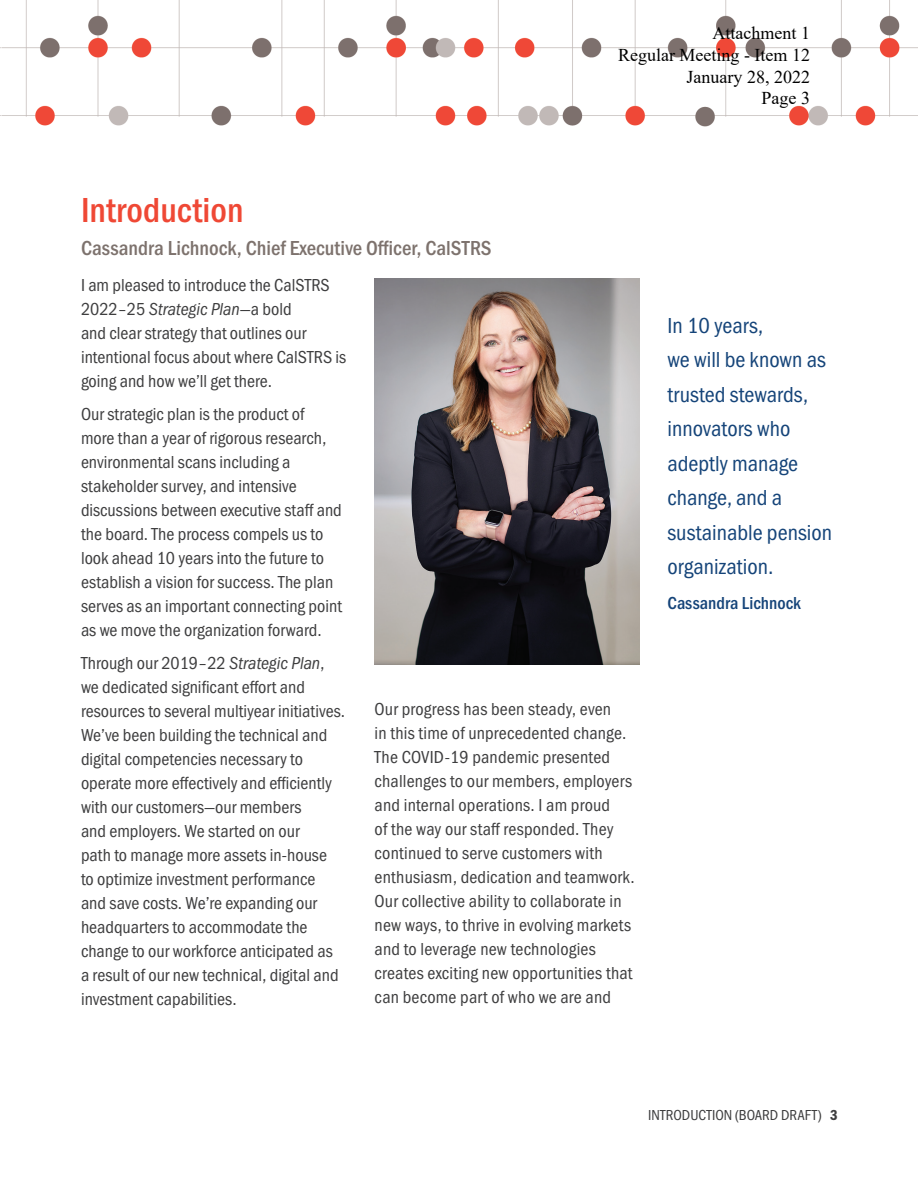
<style>
.page{position:relative;width:918px;height:1188px;background:#fff}
.page>*{position:absolute;margin:0;border:0;box-sizing:border-box;transform-origin:0 0}
.H2-header{font:500 36px "Franklin Gothic URW Cond";color:#ef4835}
.t1{font:22.5px/34.5px "Franklin Gothic URW Cond";color:#154479}
.H3-Subhed_14_pt_GRAY{font:500 21px "Franklin Gothic URW Cond";color:#7d726d}
.Paragraph{font:18px/24px "Franklin Gothic URW Cond";color:#3e3e3f}
.t2{font:18px/21.6px "Times New Roman";color:#000;text-align:right}
.t3{font:500 18px "Franklin Gothic URW Cond";color:#154479}
.t4{font:15px "Franklin Gothic URW Cond";color:#3e3e3f}
.s1{font-family:"Franklin Gothic URW Con Boo Ita"}
.s2{font-family:"Franklin Gothic URW Con Dem"}
</style>
<div class="page">
<img style="left:0;top:0;width:918px;height:127px">
<img style="left:375px;top:278px;width:265px;height:386px">
<p class="t2" style="left:618px;top:22px;width:193px">Attachment 1<br>Regular Meeting - Item 12<br>January 28, 2022<br>Page 3</p>
<h2 class="H2-header" style="left:81px;top:184px;width:164px">Introduction</h2>
<h3 class="H3-Subhed_14_pt_GRAY" style="left:81px;top:233px;width:412px">Cassandra Lichnock, Chief Executive Officer, CalSTRS</h3>
<p class="Paragraph" style="left:81px;top:272px;width:267px">I am pleased to introduce the CalSTRS 2022–25 <span class="s1">Strategic Plan</span>—a bold<br>and clear strategy that outlines our intentional focus about where CalSTRS is going and how we’ll get there.</p>
<p class="Paragraph" style="left:81px;top:401px;width:263px">Our strategic plan is the product of more than a year of rigorous research, environmental scans including a stakeholder survey, and intensive discussions between executive staff and the board. The process compels us to look ahead 10 years into the future to establish a vision for success. The plan serves as an important connecting point as we move the organization forward.</p>
<p class="Paragraph" style="left:81px;top:650px;width:266px">Through our 2019–22 <span class="s1">Strategic Plan</span>, we dedicated significant effort and resources to several multiyear initiatives.<br>We’ve been building the technical and digital competencies necessary to operate more effectively and efficiently with our customers—our members<br>and employers. We started on our<br>path to manage more assets in-house<br>to optimize investment performance<br>and save costs. We’re expanding our headquarters to accommodate the change to our workforce anticipated as a result of our new technical, digital and investment capabilities.</p>
<p class="Paragraph" style="left:375px;top:696px;width:262px">Our progress has been steady, even<br>in this time of unprecedented change.<br>The COVID-19 pandemic presented challenges to our members, employers and internal operations. I am proud<br>of the way our staff responded. They continued to serve customers with enthusiasm, dedication and teamwork.<br>Our collective ability to collaborate in new ways, to thrive in evolving markets and to leverage new technologies creates exciting new opportunities that can become part of who we are and</p>
<p class="t1" style="left:667px;top:306px;width:166px">In 10 years,<br>we will be known as trusted stewards, innovators who adeptly manage change, and a sustainable pension organization.</p>
<p class="t3" style="left:668px;top:590px;width:135px">Cassandra Lichnock</p>
<p class="t4" style="left:648px;top:1105px;width:191px">INTRODUCTION (BOARD DRAFT) <span class="s2">3</span></p>
</div>
